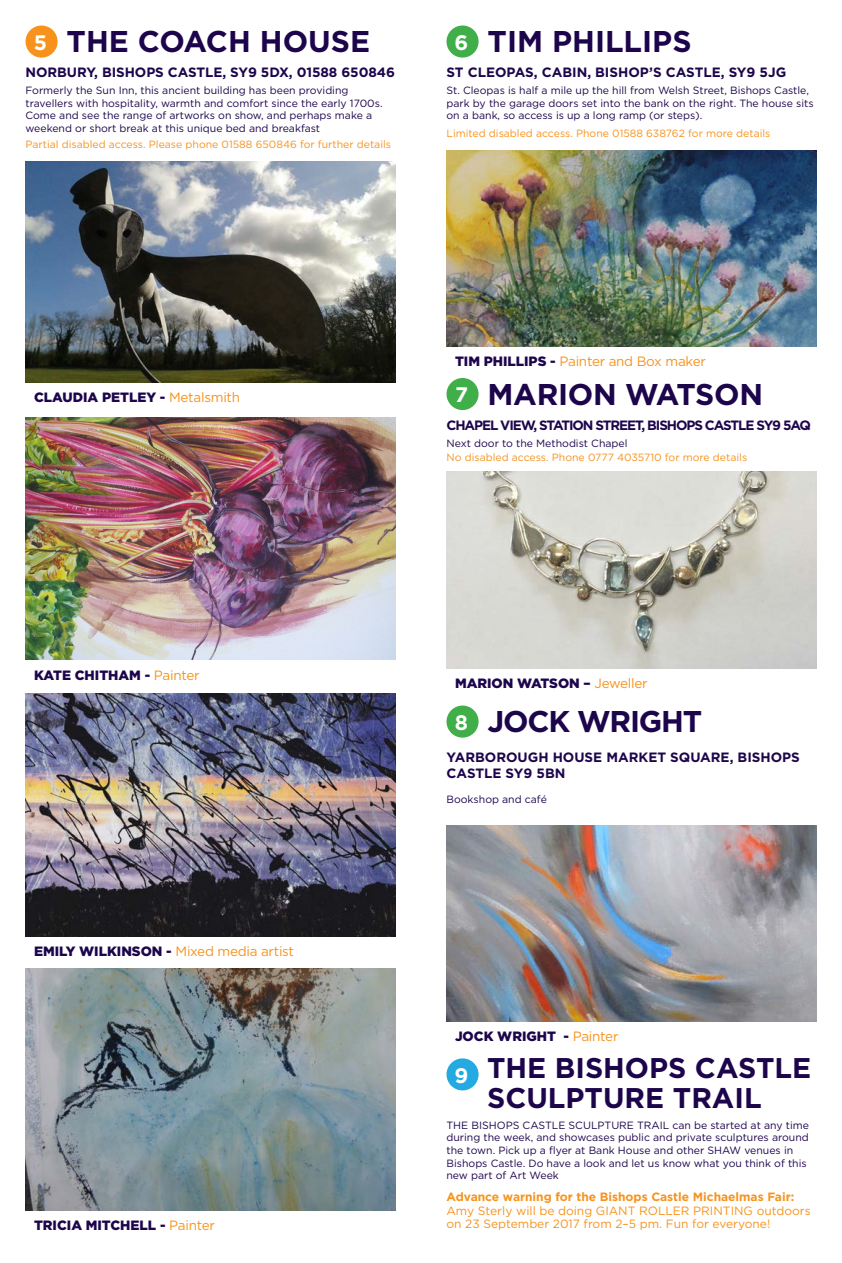
<style>
.page{position:relative;width:842px;height:1263px;background:#fff}
.page>*{position:absolute;margin:0;border:0;box-sizing:border-box;transform-origin:0 0}
.t1{font:700 30px "Gotham";letter-spacing:-.01em;color:#1d054c}
.t2{font:700 30px "Gotham";letter-spacing:-.04em;color:#1d054c}
.t3{font:700 28.5px/30px "Gotham";color:#1d054c;text-align:center}
.t4{font:700 13.5px/16.5px "Gotham";letter-spacing:-.005em;color:#1d054c}
.t5{font:900 13.5px "Gotham";color:#1d054c}
.t6{font:13.5px "Gotham";letter-spacing:-.02em;color:#f7931d}
.t7{font:700 13.5px "Gotham";letter-spacing:-.08em;color:#1d054c}
.t8{font:12px/13.5px "Gotham";color:#f7931d}
.t9{font:700 12px "Gotham";color:#f7931d}
.t10{font:10.5px/12.6px "Gotham";color:#1d054c}
.t11{font:10.5px "Gotham";color:#f7931d}
.s1{font-size:21px;color:#fff}
.s2{font-weight:400;color:#f7931d}
.s3{font-weight:900;color:#1d054c}
</style>
<div class="page">
<div style="left:26px;top:26px;width:32px;height:32px;background:#f7931d;border-radius:50%"></div>
<img style="left:26px;top:162px;width:369px;height:221px">
<img style="left:26px;top:418px;width:369px;height:242px">
<img style="left:26px;top:694px;width:369px;height:242px">
<img style="left:26px;top:968px;width:369px;height:242px">
<div style="left:446px;top:26px;width:33px;height:32px;background:#40ae49;border-radius:50%"></div>
<div style="left:446px;top:378px;width:33px;height:32px;background:#40ae49;border-radius:50%"></div>
<div style="left:446px;top:705px;width:33px;height:33px;background:#40ae49;border-radius:50%"></div>
<img style="left:446px;top:150px;width:370px;height:197px">
<img style="left:446px;top:472px;width:370px;height:196px">
<img style="left:446px;top:825px;width:370px;height:196px">
<div style="left:446px;top:1058px;width:33px;height:32px;background:#24aae1;border-radius:50%"></div>
<h1 class="t1" style="left:34px;top:22px;width:338px"><span class="s1">5</span> THE COACH HOUSE</h1>
<p class="t4" style="left:26px;top:64px;width:371px">NORBURY, BISHOPS CASTLE, SY9 5DX, 01588 650846</p>
<p class="t10" style="left:26px;top:84px;width:359px">Formerly the Sun Inn, this ancient building has been providing travellers with hospitality, warmth and comfort since the early 1700s.<br>Come and see the range of artworks on show, and perhaps make a weekend or short break at this unique bed and breakfast</p>
<p class="t11" style="left:26px;top:138px;width:367px">Partial disabled access. Please phone 01588 650846 for further details</p>
<h1 class="t1" style="left:455px;top:22px;width:238px"><span class="s1">6</span> TIM PHILLIPS</h1>
<p class="t4" style="left:446px;top:64px;width:341px">ST CLEOPAS, CABIN, BISHOP’S CASTLE, SY9 5JG</p>
<p class="t10" style="left:446px;top:84px;width:369px">St. Cleopas is half a mile up the hill from Welsh Street, Bishops Castle, park by the garage doors set into the bank on the right. The house sits on a bank, so access is up a long ramp (or steps).</p>
<p class="t11" style="left:446px;top:127px;width:325px">Limited disabled access. Phone 01588 638762 for more details</p>
<p class="t5" style="left:34px;top:388px;width:208px">CLAUDIA PETLEY - <span class="s2">Metalsmith</span></p>
<p class="t6" style="left:455px;top:352px;width:252px"><span class="s3">TIM PHILLIPS -</span> Painter and Box maker</p>
<h1 class="t1" style="left:455px;top:374px;width:310px"><span class="s1">7</span> MARION WATSON</h1>
<p class="t7" style="left:446px;top:416px;width:366px">CHAPEL VIEW, STATION STREET, BISHOPS CASTLE SY9 5AQ</p>
<p class="t10" style="left:446px;top:436px;width:182px">Next door to the Methodist Chapel</p>
<p class="t11" style="left:446px;top:451px;width:302px">No disabled access. Phone 0777 4035710 for more details</p>
<p class="t5" style="left:34px;top:666px;width:167px">KATE CHITHAM - <span class="s2">Painter</span></p>
<p class="t6" style="left:34px;top:942px;width:262px"><span class="s3">EMILY WILKINSON -</span> Mixed media artist</p>
<p class="t5" style="left:34px;top:1215px;width:182px">TRICIA MITCHELL - <span class="s2">Painter</span></p>
<p class="t5" style="left:455px;top:674px;width:194px">MARION WATSON – <span class="s2">Jeweller</span></p>
<h1 class="t2" style="left:455px;top:702px;width:249px"><span class="s1">8</span> JOCK WRIGHT</h1>
<p class="t4" style="left:446px;top:748px;width:355px">YARBOROUGH HOUSE MARKET SQUARE, BISHOPS<br>CASTLE SY9 5BN</p>
<p class="t10" style="left:446px;top:793px;width:102px">Bookshop and café</p>
<p class="t5" style="left:455px;top:1027px;width:165px">JOCK WRIGHT - <span class="s2">Painter</span></p>
<h2 class="t3" style="left:455px;top:1052px;width:358px"><sub>9</sub> THE BISHOPS CASTLE<br>SCULPTURE TRAIL</h2>
<p class="t10" style="left:446px;top:1118px;width:364px">THE BISHOPS CASTLE SCULPTURE TRAIL can be started at any time during the week, and showcases public and private sculptures around the town. Pick up a flyer at Bank House and other SHAW venues in Bishops Castle. Do have a look and let us know what you think of this new part of Art Week</p>
<p class="t9" style="left:446px;top:1189px;width:349px">Advance warning for the Bishops Castle Michaelmas Fair:</p>
<p class="t8" style="left:446px;top:1204px;width:366px">Amy Sterly will be doing GIANT ROLLER PRINTING outdoors on 23 September 2017 from 2–5 pm. Fun for everyone!</p>
</div>
